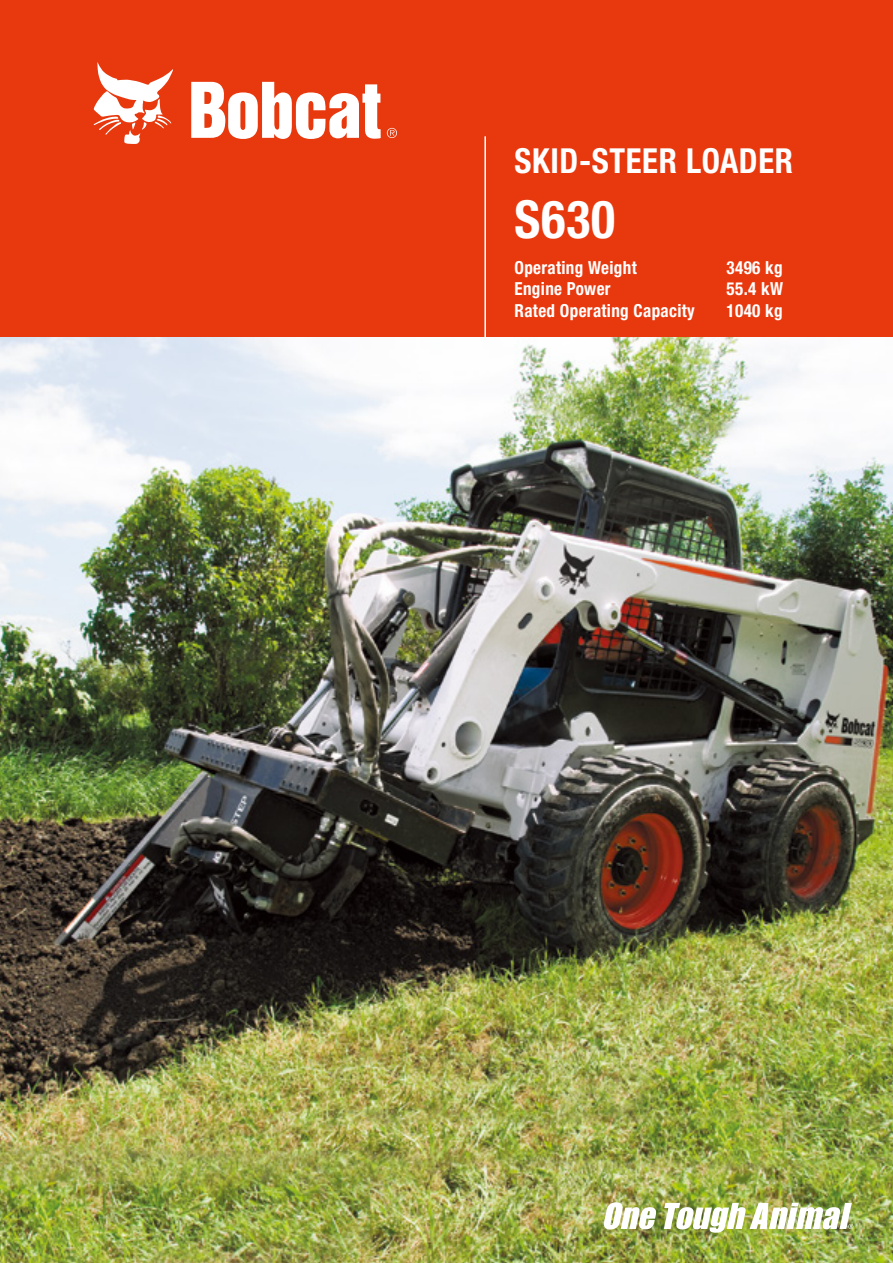
<style>
.page{position:relative;width:893px;height:1263px;background:#fff}
.page>*{position:absolute;margin:0;border:0;box-sizing:border-box;transform-origin:0 0}
.t1{font:700 condensed 52.5px "Helvetica Neue LT Pro";color:#fff;scale:.95 1}
.t2{font:700 condensed 34.5px "Helvetica Neue LT Pro";letter-spacing:.02em;color:#fff;scale:.95 1}
.t3{font:700 condensed 18px "Helvetica Neue LT Pro";letter-spacing:.02em;color:#fff;scale:.95 1}
</style>
<div class="page">
<img style="left:0;top:337px;width:893px;height:926px">
<div style="left:0;top:0;width:893px;height:337px;background:#e8380d"></div>
<svg style="left:191px;top:82px;width:190px;height:57px"></svg>
<svg style="left:94px;top:62px;width:79px;height:82px"></svg>
<svg style="left:387px;top:128px;width:10px;height:10px"></svg>
<hr style="left:484px;top:136px;width:2px;height:201px;background:#fff">
<svg style="left:604px;top:1202px;width:52px;height:27px"></svg>
<img style="left:664px;top:1203px;width:189px;height:30px">
<h2 class="t2" style="left:514px;top:139px;width:295px">SKID-STEER LOADER</h2>
<h1 class="t1" style="left:514px;top:188px;width:107px">S630</h1>
<p class="t3" style="left:514px;top:256px;width:130px">Operating Weight</p>
<p class="t3" style="left:727px;top:256px;width:61px">3496 kg</p>
<p class="t3" style="left:514px;top:278px;width:103px">Engine Power</p>
<p class="t3" style="left:727px;top:278px;width:61px">55.4 kW</p>
<p class="t3" style="left:514px;top:299px;width:191px">Rated Operating Capacity</p>
<p class="t3" style="left:727px;top:299px;width:61px">1040 kg</p>
</div>
